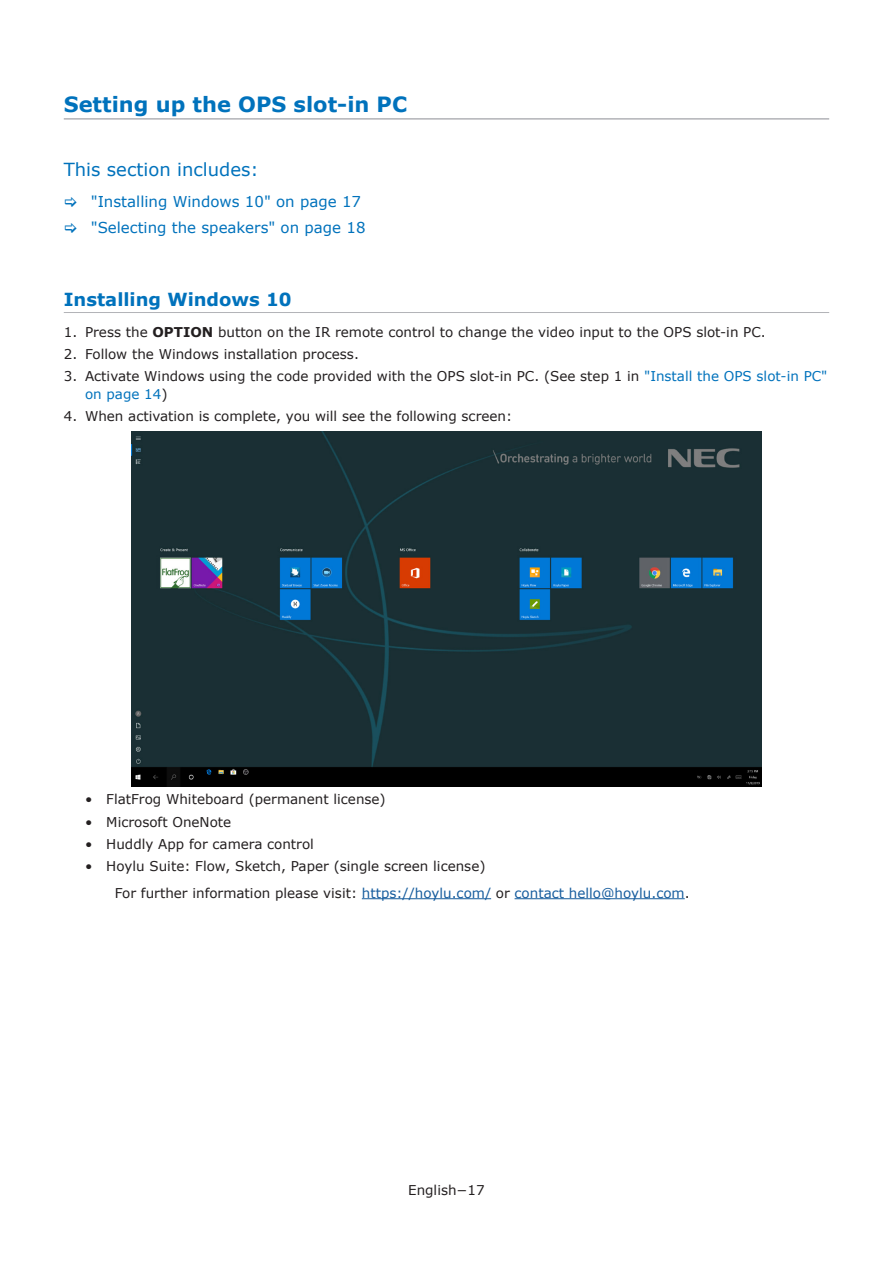
<style>
.page{position:relative;width:893px;height:1263px;background:#fff}
.page>*{position:absolute;margin:0;border:0;box-sizing:border-box;transform-origin:0 0}
.Head_1__top{font:700 21px "Verdana";color:#0072bc}
.Chapter_Includes{font:18px "Verdana";color:#0072bc}
.Head_3__line{font:700 18px "Verdana";color:#0072bc}
.t1{font:15px "Verdana";color:#0072bc}
.t2{font:13.5px/18px "Verdana";color:#231f20}
.Body_indent_level_4{font:13.5px "Verdana";color:#175d9e}
.s1{font-weight:700}
.s2{color:#0072bc}
.s3{color:#231f20}
</style>
<div class="page">
<hr style="left:64px;top:118px;width:765px;height:2px;background:#b2b3b7">
<hr style="left:64px;top:312px;width:765px;height:1px;background:#b2b3b7">
<hr style="left:362px;top:898px;width:129px;height:1px;background:#175d9e">
<hr style="left:515px;top:898px;width:170px;height:1px;background:#175d9e">
<img style="left:131px;top:432px;width:631px;height:354px">
<p class="Head_1__top" style="left:64px;top:89px;width:345px">Setting up the OPS slot-in PC</p>
<p class="Chapter_Includes" style="left:64px;top:157px;width:196px">This section includes:</p>
<p class="t1" style="left:91px;top:191px;width:272px">"Installing Windows 10" on page 17</p>
<p class="t1" style="left:91px;top:217px;width:276px">"Selecting the speakers" on page 18</p>
<p class="Head_3__line" style="left:64px;top:286px;width:229px">Installing Windows 10</p>
<p class="t2" style="left:64px;top:322px;width:703px">1. Press the <span class="s1">OPTION</span> button on the IR remote control to change the video input to the OPS slot-in PC.</p>
<p class="t2" style="left:64px;top:345px;width:297px">2. Follow the Windows installation process.</p>
<p class="t2" style="left:85px;top:367px;width:744px;text-indent:-21px">3. Activate Windows using the code provided with the OPS slot-in PC. (See step 1 in <span class="s2">"Install the OPS slot-in PC" on page 14</span>)</p>
<p class="t2" style="left:64px;top:407px;width:450px">4. When activation is complete, you will see the following screen:</p>
<p class="t2" style="left:85px;top:790px;width:302px">• FlatFrog Whiteboard (permanent license)</p>
<p class="t2" style="left:85px;top:812px;width:148px">• Microsoft OneNote</p>
<p class="t2" style="left:85px;top:835px;width:230px">• Huddly App for camera control</p>
<p class="t2" style="left:85px;top:857px;width:402px">• Hoylu Suite: Flow, Sketch, Paper (single screen license)</p>
<p class="Body_indent_level_4" style="left:115px;top:883px;width:576px"><span class="s3">For further information please visit:</span> https://hoylu.com/ <span class="s3">or</span> contact hello@hoylu.com<span class="s3">.</span></p>
<p class="t2" style="left:408px;top:1180px;width:78px">English−17</p>
</div>
